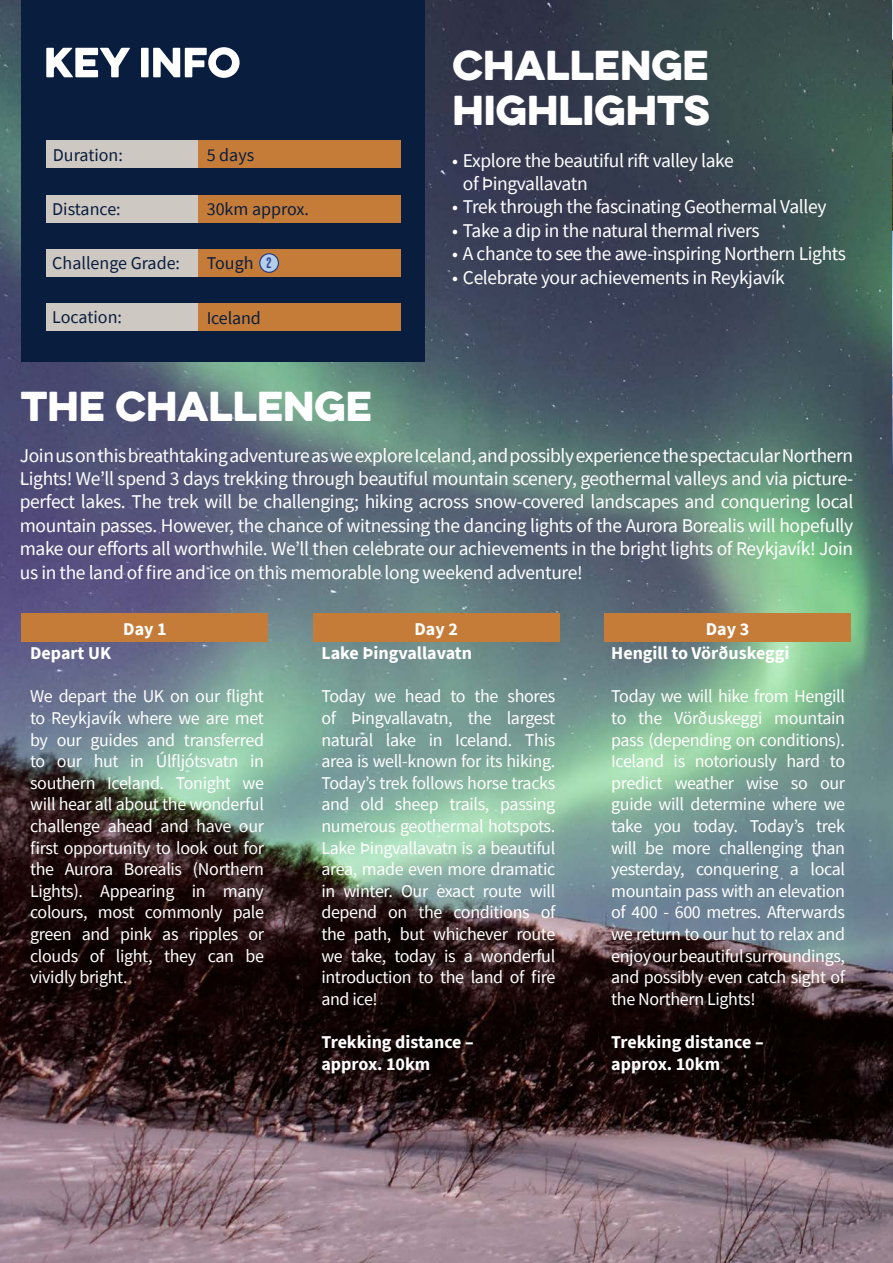
<style>
.page{position:relative;width:893px;height:1263px;background:#fff}
.page>*{position:absolute;margin:0;border:0;box-sizing:border-box;transform-origin:0 0}
.t1{font:37.5px "Eveleth Clean";color:#fff}
.t2{font:19.5px/23.4px "Source Sans Pro";letter-spacing:-.02em;color:#fff;text-align:justify}
.t3{font:18px/21.6px "Source Sans Pro";letter-spacing:-.02em;color:#fff;text-align:justify}
.t4{font:700 18px "Source Sans Pro";color:#fff}
.t5{font:18px "Source Sans Pro";color:#091d3e}
.t6{font:15px "Cheap Pine Sans";color:#334190}
</style>
<div class="page">
<img style="left:0;top:0;width:893px;height:1263px">
<div style="left:21px;top:0;width:404px;height:362px;background:#091d3e"></div>
<div style="left:198px;top:141px;width:202px;height:27px;background:#c57c39"></div>
<div style="left:46px;top:141px;width:152px;height:27px;background:#cdc8c1"></div>
<div style="left:198px;top:195px;width:202px;height:27px;background:#c57c39"></div>
<div style="left:46px;top:195px;width:152px;height:27px;background:#cdc8c1"></div>
<div style="left:198px;top:249px;width:202px;height:27px;background:#c57c39"></div>
<div style="left:46px;top:249px;width:152px;height:27px;background:#cdc8c1"></div>
<div style="left:198px;top:303px;width:202px;height:27px;background:#c57c39"></div>
<div style="left:46px;top:303px;width:152px;height:27px;background:#cdc8c1"></div>
<div style="left:260px;top:254px;width:18px;height:18px;background:#b2cfeb;border-radius:50%"></div>
<div style="left:259px;top:253px;width:20px;height:20px;border:1px solid #263883;border-radius:50%"></div>
<img style="left:892px;top:0;width:1px;height:231px">
<img style="left:892px;top:231px;width:1px;height:243px">
<div style="left:22px;top:614px;width:246px;height:28px;background:#c57c39"></div>
<div style="left:313px;top:614px;width:247px;height:28px;background:#c57c39"></div>
<div style="left:604px;top:614px;width:247px;height:28px;background:#c57c39"></div>
<svg style="left:46px;top:47px;width:194px;height:31px"></svg>
<p class="t5" style="left:53px;top:144px;width:72px">Duration:</p>
<p class="t5" style="left:52px;top:198px;width:70px">Distance:</p>
<p class="t5" style="left:52px;top:252px;width:129px">Challenge Grade:</p>
<p class="t5" style="left:52px;top:306px;width:71px">Location:</p>
<p class="t5" style="left:207px;top:144px;width:49px">5 days</p>
<p class="t5" style="left:207px;top:198px;width:104px">30km approx.</p>
<p class="t5" style="left:207px;top:251px;width:48px">Tough</p>
<p class="t5" style="left:207px;top:306px;width:55px">Iceland</p>
<p class="t6" style="left:266px;top:254px;width:7px">2</p>
<p class="t1" style="left:21px;top:377px;width:352px">THE CHALLENGE</p>
<p class="t1" style="left:452px;top:36px;width:258px">CHALLENGE</p>
<p class="t1" style="left:452px;top:81px;width:259px">HIGHLIGHTS</p>
<p class="t2" style="left:452px;top:148px;width:283px">• Explore the beautiful rift valley lake</p>
<p class="t2" style="left:463px;top:172px;width:126px">of Þingvallavatn</p>
<p class="t2" style="left:452px;top:195px;width:376px">• Trek through the fascinating Geothermal Valley</p>
<p class="t2" style="left:452px;top:219px;width:309px">• Take a dip in the natural thermal rivers</p>
<p class="t2" style="left:452px;top:242px;width:395px">• A chance to see the awe-inspiring Northern Lights</p>
<p class="t2" style="left:452px;top:265px;width:334px">• Celebrate your achievements in Reykjavík</p>
<p class="t2" style="left:20px;top:443px;width:835px">Join us on this breathtaking adventure as we explore Iceland, and possibly experience the spectacular Northern Lights! We’ll spend 3 days trekking through beautiful mountain scenery, geothermal valleys and via picture&shy;perfect lakes. The trek will be challenging; hiking across snow-covered landscapes and conquering local mountain passes. However, the chance of witnessing the dancing lights of the Aurora Borealis will hopefully make our efforts all worthwhile. We’ll then celebrate our achievements in the bright lights of Reykjavík! Join us in the land of fire and ice on this memorable long weekend adventure!</p>
<p class="t4" style="left:123px;top:616px;width:45px">Day 1</p>
<p class="t4" style="left:414px;top:616px;width:45px">Day 2</p>
<p class="t4" style="left:321px;top:641px;width:152px">Lake Þingvallavatn</p>
<p class="t3" style="left:321px;top:685px;width:235px">Today we head to the shores of Þingvallavatn, the largest natural lake in Iceland. This area is well-known for its hiking.<br>Today’s trek follows horse tracks and old sheep trails, passing numerous geothermal hotspots.<br>Lake Þingvallavatn is a beautiful area, made even more dramatic in winter. Our exact route will depend on the conditions of the path, but whichever route we take, today is a wonderful introduction to the land of fire and ice!</p>
<p class="t4" style="left:321px;top:1030px;width:154px">Trekking distance –</p>
<p class="t4" style="left:321px;top:1051px;width:110px">approx. 10km</p>
<p class="t4" style="left:30px;top:641px;width:83px">Depart UK</p>
<p class="t3" style="left:30px;top:685px;width:235px">We depart the UK on our flight to Reykjavík where we are met by our guides and transferred to our hut in Úlfljótsvatn in southern Iceland. Tonight we will hear all about the wonderful challenge ahead and have our first opportunity to look out for the Aurora Borealis (Northern Lights). Appearing in many colours, most commonly pale green and pink as ripples or clouds of light, they can be vividly bright.</p>
<p class="t4" style="left:706px;top:616px;width:45px">Day 3</p>
<p class="t4" style="left:611px;top:641px;width:180px">Hengill to Vörðuskeggi</p>
<p class="t3" style="left:611px;top:685px;width:235px">Today we will hike from Hengill to the Vörðuskeggi mountain pass (depending on conditions).<br>Iceland is notoriously hard to predict weather wise so our guide will determine where we take you today. Today’s trek will be more challenging than yesterday, conquering a local mountain pass with an elevation of 400 - 600 metres. Afterwards we return to our hut to relax and enjoy our beautiful surroundings, and possibly even catch sight of the Northern Lights!</p>
<p class="t4" style="left:611px;top:1030px;width:154px">Trekking distance –</p>
<p class="t4" style="left:611px;top:1051px;width:110px">approx. 10km</p>
</div>
